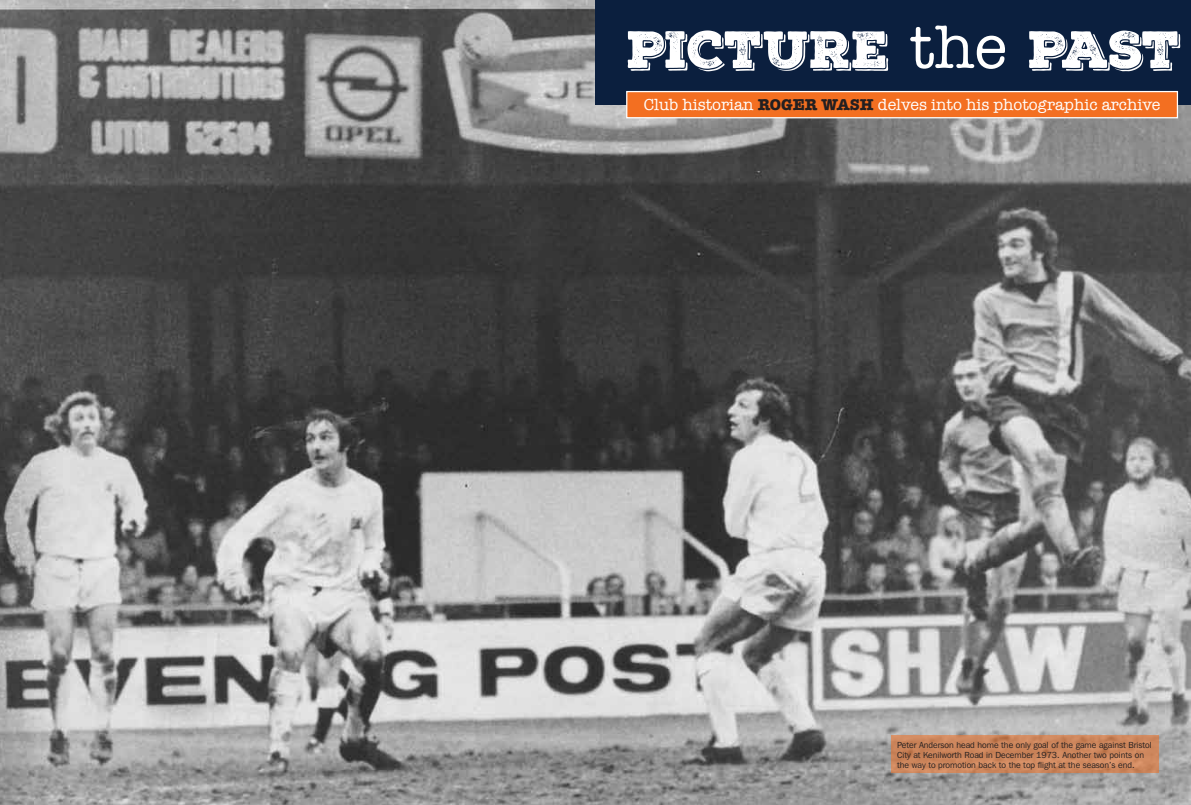
<style>
.page{position:relative;width:1191px;height:805px;background:#fff}
.page>*{position:absolute;margin:0;border:0;box-sizing:border-box;transform-origin:0 0}
.t1{font:50.62px "Nexa Rust Slab Black Shadow 01";letter-spacing:-.02em;color:#fff}
.t2{font:16.25px "American Typewriter";color:#fff}
.t3{font:8.75px/10px "Franklin Gothic IT Cby BT";color:#231f20}
.s1{font-family:"American Typewriter";font-size:62.25px}
.s2{font-weight:700;color:#231f20}
</style>
<div class="page">
<img style="left:0;top:0;width:1191px;height:804px">
<div style="left:595px;top:0;width:596px;height:105px;background:#0b1f3e"></div>
<svg style="left:625px;top:90px;width:553px;height:29px;background:#e97a38"></svg>
<div style="left:891px;top:735px;width:268px;height:37px;background:#cd875d"></div>
<h1 class="t1" style="left:627px;top:15px;width:555px">PICTURE <span class="s1">the</span> PAST</h1>
<h2 class="t2" style="left:643px;top:92px;width:518px">Club historian <span class="s2">ROGER WASH</span> delves into his photographic archive</h2>
<p class="t3" style="left:897px;top:739px;width:256px">Peter Anderson head home the only goal of the game against Bristol<br>City at Kenilworth Road in December 1973. Another two points on the way to promotion back to the top flight at the season’s end.</p>
</div>
